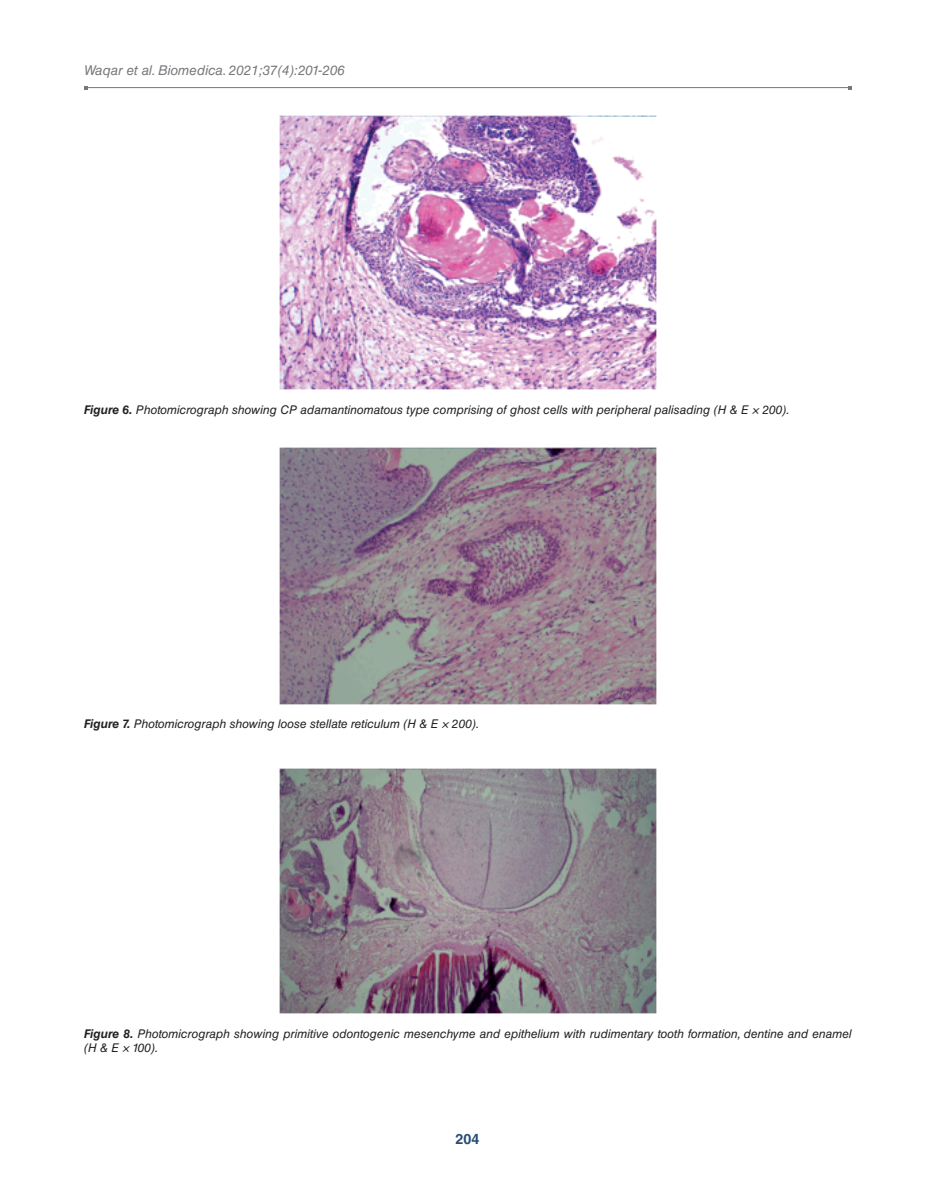
<style>
.page{position:relative;width:936px;height:1191px;background:#fff}
.page>*{position:absolute;margin:0;border:0;box-sizing:border-box;transform-origin:0 0}
.t1{font:700 14.25px "Helvetica LT Std";color:#284d76}
.t2{font:italic 13.5px "Helvetica LT Std";color:#76787b}
.t3{font:italic 12px/14.4px "Helvetica LT Std";color:#231f20}
.s1{font-weight:700}
</style>
<div class="page">
<hr style="left:86px;top:87px;width:764px;height:1px;background:#76787b">
<img style="left:279px;top:115px;width:378px;height:275px">
<img style="left:279px;top:447px;width:378px;height:258px">
<img style="left:279px;top:768px;width:378px;height:246px">
<p class="t2" style="left:84px;top:63px;width:262px">Waqar et al. Biomedica. 2021;37(4):201-206</p>
<p class="t3" style="left:84px;top:402px;width:707px"><span class="s1">Figure 6.</span> Photomicrograph showing CP adamantinomatous type comprising of ghost cells with peripheral palisading (H &amp; E × 200).</p>
<p class="t3" style="left:84px;top:717px;width:397px"><span class="s1">Figure 7.</span> Photomicrograph showing loose stellate reticulum (H &amp; E × 200).</p>
<p class="t3" style="left:84px;top:1026px;width:769px"><span class="s1">Figure 8.</span> Photomicrograph showing primitive odontogenic mesenchyme and epithelium with rudimentary tooth formation, dentine and enamel (H &amp; E × 100).</p>
<p class="t1" style="left:455px;top:1130px;width:25px">204</p>
</div>
